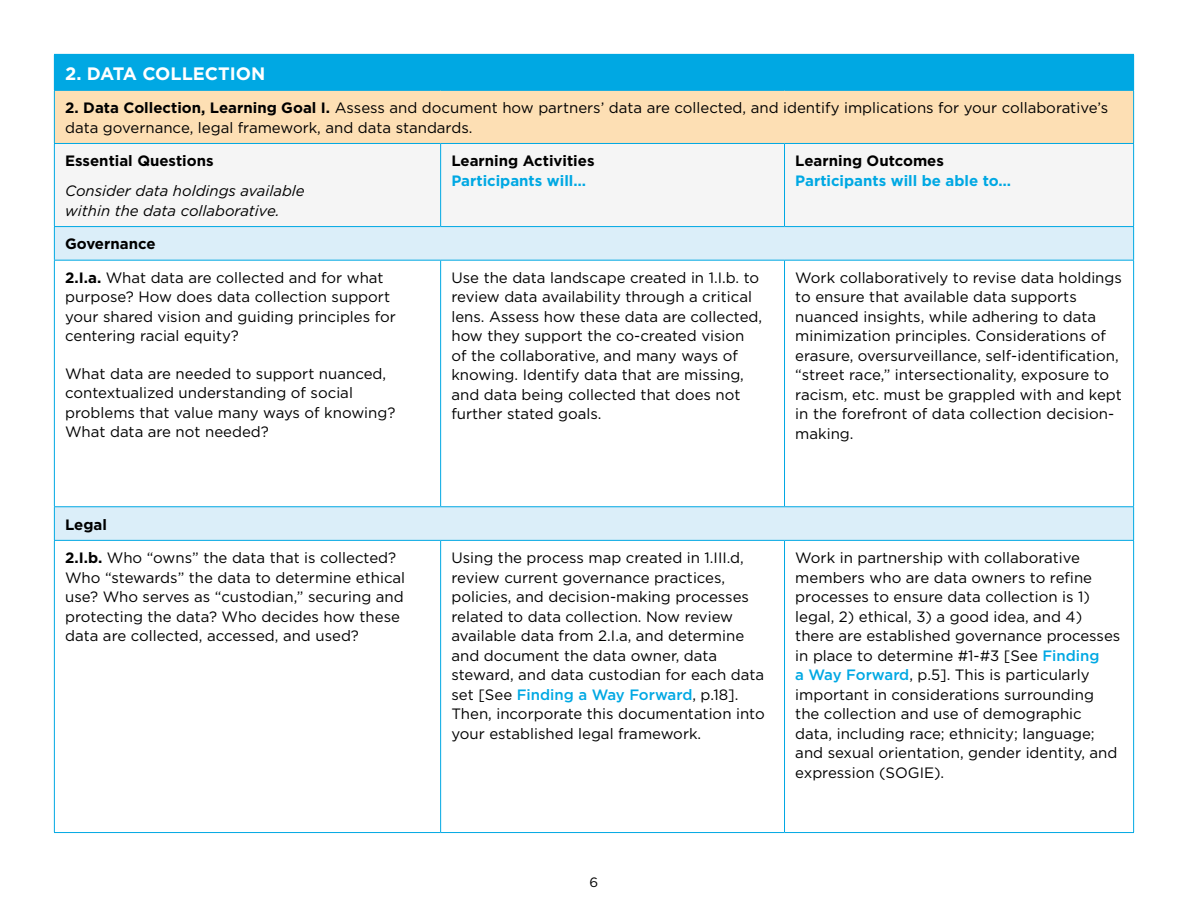
<style>
.page{position:relative;width:1188px;height:918px;background:#fff}
.page>*{position:absolute;margin:0;border:0;box-sizing:border-box;transform-origin:0 0}
.t1{font:700 18px "Gotham";color:#fff}
.t2{font:15px/19.5px "Gotham";color:#000}
.t3{font:700 15px/19.5px "Gotham";color:#000}
.t4{font:italic 15px/19.5px "Gotham";color:#000}
.t5{font:700 15px/19.5px "Gotham";color:#00a8e3}
.t6{font:13.5px "Gotham";color:#000}
.s1{font-weight:700}
.s2{color:#00a8e3}
.s3{color:#000}
.s4{font-weight:500;color:#00a8e3}
</style>
<div class="page">
<div style="left:54px;top:54px;width:1080px;height:36px;background:#00a8e3"></div>
<div style="left:54px;top:90px;width:1080px;height:53px;background:#fddfb4"></div>
<svg style="left:55px;top:227px;width:1078px;height:313px"></svg>
<hr style="left:54px;top:90px;width:387px;height:1px;background:#00a8e3">
<hr style="left:54px;top:91px;width:1px;height:52px;background:#00a8e3">
<hr style="left:441px;top:90px;width:344px;height:1px;background:#00a8e3">
<hr style="left:785px;top:90px;width:349px;height:1px;background:#00a8e3">
<hr style="left:1133px;top:91px;width:1px;height:52px;background:#00a8e3">
<hr style="left:54px;top:143px;width:387px;height:1px;background:#00a8e3">
<hr style="left:54px;top:144px;width:1px;height:82px;background:#00a8e3">
<hr style="left:441px;top:143px;width:344px;height:1px;background:#00a8e3">
<hr style="left:440px;top:144px;width:1px;height:82px;background:#00a8e3">
<hr style="left:785px;top:143px;width:349px;height:1px;background:#00a8e3">
<hr style="left:784px;top:144px;width:1px;height:82px;background:#00a8e3">
<hr style="left:1133px;top:144px;width:1px;height:82px;background:#00a8e3">
<hr style="left:54px;top:226px;width:387px;height:1px;background:#00a8e3">
<hr style="left:54px;top:227px;width:1px;height:33px;background:#00a8e3">
<hr style="left:441px;top:226px;width:344px;height:1px;background:#00a8e3">
<hr style="left:785px;top:226px;width:349px;height:1px;background:#00a8e3">
<hr style="left:1133px;top:227px;width:1px;height:33px;background:#00a8e3">
<hr style="left:54px;top:260px;width:387px;height:1px;background:#00a8e3">
<hr style="left:54px;top:261px;width:1px;height:245px;background:#00a8e3">
<hr style="left:441px;top:260px;width:344px;height:1px;background:#00a8e3">
<hr style="left:440px;top:261px;width:1px;height:245px;background:#00a8e3">
<hr style="left:785px;top:260px;width:349px;height:1px;background:#00a8e3">
<hr style="left:784px;top:261px;width:1px;height:245px;background:#00a8e3">
<hr style="left:1133px;top:261px;width:1px;height:245px;background:#00a8e3">
<hr style="left:54px;top:506px;width:387px;height:1px;background:#00a8e3">
<hr style="left:54px;top:507px;width:1px;height:33px;background:#00a8e3">
<hr style="left:441px;top:506px;width:344px;height:1px;background:#00a8e3">
<hr style="left:785px;top:506px;width:349px;height:1px;background:#00a8e3">
<hr style="left:1133px;top:507px;width:1px;height:33px;background:#00a8e3">
<hr style="left:54px;top:540px;width:387px;height:1px;background:#00a8e3">
<hr style="left:54px;top:541px;width:1px;height:291px;background:#00a8e3">
<hr style="left:441px;top:540px;width:344px;height:1px;background:#00a8e3">
<hr style="left:440px;top:541px;width:1px;height:291px;background:#00a8e3">
<hr style="left:785px;top:540px;width:349px;height:1px;background:#00a8e3">
<hr style="left:784px;top:541px;width:1px;height:291px;background:#00a8e3">
<hr style="left:1133px;top:541px;width:1px;height:291px;background:#00a8e3">
<hr style="left:54px;top:832px;width:387px;height:1px;background:#00a8e3">
<hr style="left:441px;top:832px;width:344px;height:1px;background:#00a8e3">
<hr style="left:785px;top:832px;width:349px;height:1px;background:#00a8e3">
<p class="t1" style="left:65px;top:61px;width:202px">2. DATA COLLECTION</p>
<p class="t2" style="left:65px;top:98px;width:1045px"><span class="s1">2. Data Collection, Learning Goal I.</span> Assess and document how partners’ data are collected, and identify implications for your collaborative’s data governance, legal framework, and data standards.</p>
<p class="t3" style="left:65px;top:151px;width:150px">Essential Questions</p>
<p class="t4" style="left:65px;top:181px;width:241px">Consider data holdings available within the data collaborative.</p>
<p class="t3" style="left:451px;top:151px;width:145px">Learning Activities<br><span class="s2">Participants will…</span></p>
<p class="t5" style="left:795px;top:151px;width:217px"><span class="s3">Learning Outcomes<br></span>Participants will be able to…</p>
<p class="t3" style="left:65px;top:234px;width:92px">Governance</p>
<p class="t2" style="left:65px;top:268px;width:332px"><span class="s1">2.I.a.</span> What data are collected and for what purpose? How does data collection support your shared vision and guiding principles for centering racial equity?</p>
<p class="t2" style="left:65px;top:364px;width:332px">What data are needed to support nuanced, contextualized understanding of social problems that value many ways of knowing?<br>What data are not needed?</p>
<p class="t2" style="left:451px;top:268px;width:312px">Use the data landscape created in 1.I.b. to review data availability through a critical lens. Assess how these data are collected, how they support the co-created vision of the collaborative, and many ways of knowing. Identify data that are missing, and data being collected that does not further stated goals.</p>
<p class="t2" style="left:795px;top:268px;width:328px">Work collaboratively to revise data holdings to ensure that available data supports nuanced insights, while adhering to data minimization principles. Considerations of erasure, oversurveillance, self-identification, “street race,” intersectionality, exposure to racism, etc. must be grappled with and kept in the forefront of data collection decision&shy;making.</p>
<p class="t3" style="left:65px;top:514px;width:43px">Legal</p>
<p class="t2" style="left:65px;top:548px;width:342px"><span class="s1">2.I.b.</span> Who “owns” the data that is collected?<br>Who “stewards” the data to determine ethical use? Who serves as “custodian,” securing and protecting the data? Who decides how these data are collected, accessed, and used?</p>
<p class="t2" style="left:451px;top:548px;width:315px">Using the process map created in 1.III.d, review current governance practices, policies, and decision-making processes related to data collection. Now review available data from 2.I.a, and determine and document the data owner, data steward, and data custodian for each data set [See <span class="s4">Finding a Way Forward</span>, p.18].<br>Then, incorporate this documentation into your established legal framework.</p>
<p class="t2" style="left:795px;top:548px;width:327px">Work in partnership with collaborative members who are data owners to refine processes to ensure data collection is 1) legal, 2) ethical, 3) a good idea, and 4) there are established governance processes in place to determine #1-#3 [See <span class="s4">Finding<br>a Way Forward</span>, p.5]. This is particularly important in considerations surrounding the collection and use of demographic data, including race; ethnicity; language; and sexual orientation, gender identity, and expression (SOGIE).</p>
<p class="t6" style="left:590px;top:874px;width:10px">6</p>
</div>
